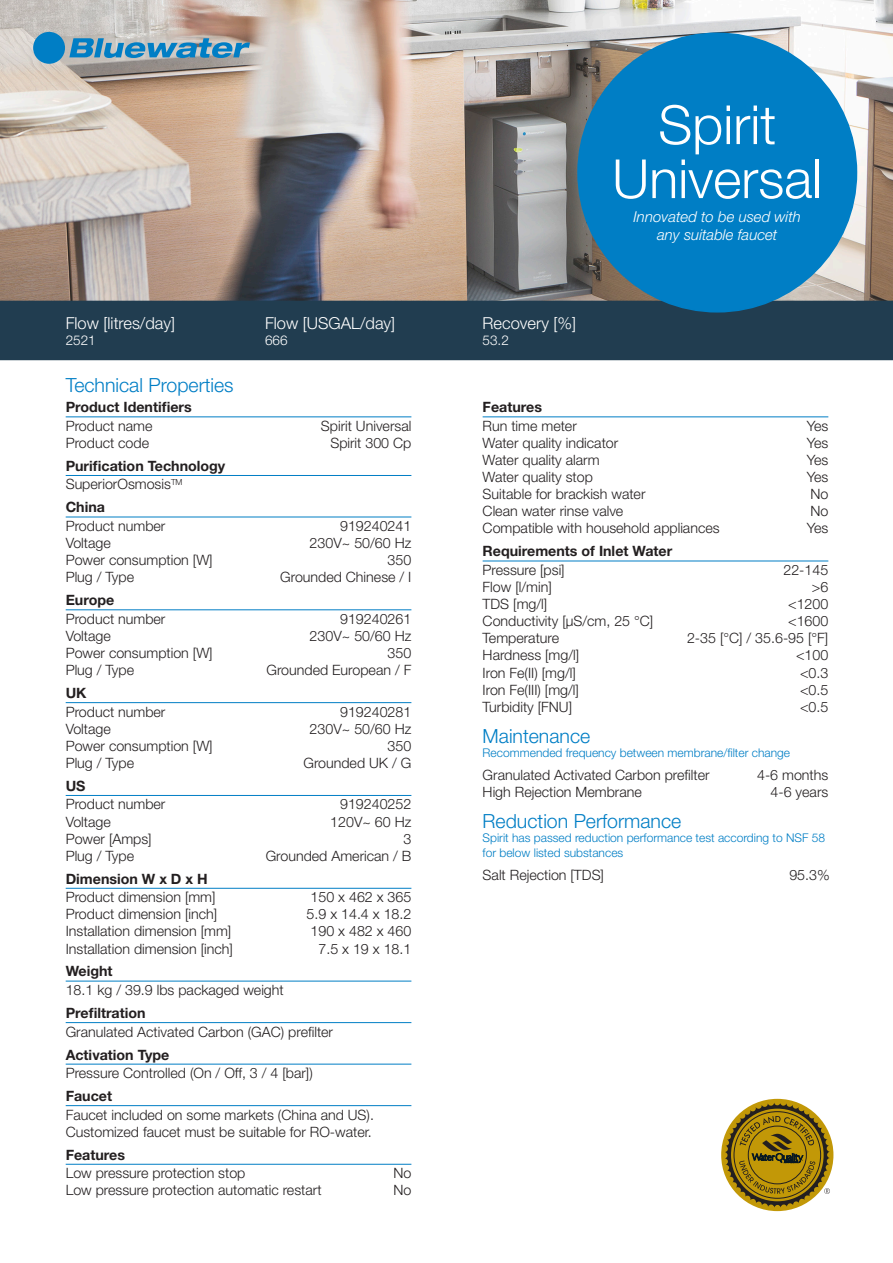
<style>
.page{position:relative;width:893px;height:1263px;background:#fff}
.page>*{position:absolute;margin:0;border:0;box-sizing:border-box;transform-origin:0 0}
.t1{font:300 54px "Helvetica Neue LT Std";color:#fff}
.t2{font:300 19.5px "Helvetica Neue LT Std";color:#007ec5}
.t3{font:300 16.5px "Helvetica Neue LT Std";color:#fff}
.t4{font:italic 300 15px "Helvetica Neue LT Std";color:#fff}
.t5{font:300 14.25px/17.1px "Helvetica Neue LT Std";color:#231f20}
.t6{font:700 14.25px "Helvetica Neue LT Std";color:#231f20}
.t7{font:300 13.5px "Helvetica Neue LT Std";color:#fff}
.t8{font:300 12px/14.4px "Helvetica Neue LT Std";color:#007ec5}
</style>
<div class="page">
<hr style="left:483px;top:561px;width:345px;height:1px;background:#007ec5">
<hr style="left:66px;top:1164px;width:345px;height:1px;background:#007ec5">
<hr style="left:66px;top:1105px;width:345px;height:1px;background:#007ec5">
<hr style="left:66px;top:1064px;width:345px;height:1px;background:#007ec5">
<hr style="left:66px;top:1022px;width:345px;height:1px;background:#007ec5">
<hr style="left:66px;top:981px;width:345px;height:1px;background:#007ec5">
<hr style="left:66px;top:609px;width:345px;height:1px;background:#007ec5">
<hr style="left:66px;top:475px;width:345px;height:1px;background:#007ec5">
<hr style="left:66px;top:416px;width:345px;height:1px;background:#007ec5">
<hr style="left:66px;top:517px;width:345px;height:1px;background:#007ec5">
<hr style="left:66px;top:795px;width:345px;height:1px;background:#007ec5">
<hr style="left:66px;top:702px;width:345px;height:1px;background:#007ec5">
<hr style="left:66px;top:888px;width:345px;height:1px;background:#007ec5">
<hr style="left:483px;top:416px;width:345px;height:1px;background:#007ec5">
<div style="left:721px;top:1099px;width:112px;height:112px;background:#c29807;border-radius:50%"></div>
<svg style="left:725px;top:1103px;width:105px;height:104px"></svg>
<img style="left:0;top:0;width:893px;height:301px">
<div style="left:1px;top:301px;width:891px;height:58px;background:#213d50"></div>
<div style="left:0;top:301px;width:893px;height:59px;border:2px solid #213d50"></div>
<div style="left:33px;top:32px;width:32px;height:32px;background:#007ec5;border-radius:50%"></div>
<svg style="left:69px;top:38px;width:181px;height:20px;background:#629ebf"></svg>
<div style="left:578px;top:33px;width:278px;height:279px;background:#007ec5;border-radius:50%"></div>
<p class="t3" style="left:66px;top:313px;width:111px">Flow [litres/day]</p>
<p class="t7" style="left:66px;top:332px;width:32px">2521</p>
<p class="t2" style="left:66px;top:373px;width:169px">Technical Properties</p>
<p class="t6" style="left:66px;top:398px;width:128px">Product Identifiers</p>
<p class="t5" style="left:66px;top:417px;width:88px">Product name</p>
<p class="t5" style="left:66px;top:434px;width:85px">Product code</p>
<p class="t6" style="left:66px;top:457px;width:161px">Purification Technology</p>
<p class="t5" style="left:66px;top:475px;width:118px">SuperiorOsmosis<sup>TM</sup></p>
<p class="t6" style="left:66px;top:498px;width:41px">China</p>
<p class="t5" style="left:66px;top:517px;width:101px">Product number</p>
<p class="t5" style="left:66px;top:534px;width:47px">Voltage</p>
<p class="t5" style="left:66px;top:551px;width:149px">Power consumption [W]</p>
<p class="t5" style="left:66px;top:568px;width:70px">Plug / Type</p>
<p class="t6" style="left:66px;top:591px;width:50px">Europe</p>
<p class="t5" style="left:66px;top:610px;width:101px">Product number</p>
<p class="t5" style="left:66px;top:627px;width:47px">Voltage</p>
<p class="t5" style="left:66px;top:644px;width:149px">Power consumption [W]</p>
<p class="t5" style="left:66px;top:661px;width:70px">Plug / Type</p>
<p class="t6" style="left:66px;top:684px;width:22px">UK</p>
<p class="t5" style="left:66px;top:703px;width:101px">Product number</p>
<p class="t5" style="left:66px;top:720px;width:47px">Voltage</p>
<p class="t5" style="left:66px;top:737px;width:149px">Power consumption [W]</p>
<p class="t5" style="left:66px;top:754px;width:70px">Plug / Type</p>
<p class="t6" style="left:66px;top:777px;width:21px">US</p>
<p class="t5" style="left:66px;top:795px;width:101px">Product number</p>
<p class="t5" style="left:66px;top:812px;width:47px">Voltage</p>
<p class="t5" style="left:66px;top:830px;width:88px">Power [Amps]</p>
<p class="t5" style="left:66px;top:847px;width:70px">Plug / Type</p>
<p class="t6" style="left:66px;top:870px;width:143px">Dimension W x D x H</p>
<p class="t5" style="left:66px;top:888px;width:151px">Product dimension [mm]</p>
<p class="t5" style="left:66px;top:905px;width:153px">Product dimension [inch]</p>
<p class="t5" style="left:66px;top:922px;width:167px">Installation dimension [mm]</p>
<p class="t5" style="left:66px;top:940px;width:169px">Installation dimension [inch]</p>
<p class="t6" style="left:66px;top:962px;width:48px">Weight</p>
<p class="t3" style="left:265px;top:313px;width:132px">Flow [USGAL/day]</p>
<p class="t7" style="left:265px;top:332px;width:24px">666</p>
<p class="t5" style="left:321px;top:417px;width:92px">Spirit Universal</p>
<p class="t5" style="left:330px;top:434px;width:83px">Spirit 300 Cp</p>
<p class="t5" style="left:340px;top:517px;width:73px">919240241</p>
<p class="t5" style="left:310px;top:534px;width:103px">230V~ 50/60 Hz</p>
<p class="t5" style="left:388px;top:551px;width:25px">350</p>
<p class="t5" style="left:280px;top:568px;width:133px">Grounded Chinese / I</p>
<p class="t5" style="left:340px;top:610px;width:73px">919240261</p>
<p class="t5" style="left:310px;top:627px;width:103px">230V~ 50/60 Hz</p>
<p class="t5" style="left:388px;top:644px;width:25px">350</p>
<p class="t5" style="left:266px;top:661px;width:146px">Grounded European / F</p>
<p class="t5" style="left:340px;top:703px;width:73px">919240281</p>
<p class="t5" style="left:310px;top:720px;width:103px">230V~ 50/60 Hz</p>
<p class="t5" style="left:388px;top:737px;width:25px">350</p>
<p class="t5" style="left:303px;top:754px;width:109px">Grounded UK / G</p>
<p class="t5" style="left:340px;top:795px;width:73px">919240252</p>
<p class="t5" style="left:330px;top:812px;width:83px">120V~ 60 Hz</p>
<p class="t5" style="left:403px;top:830px;width:9px">3</p>
<p class="t5" style="left:266px;top:847px;width:147px">Grounded American / B</p>
<p class="t5" style="left:311px;top:888px;width:102px">150 x 462 x 365</p>
<p class="t5" style="left:307px;top:905px;width:106px">5.9 x 14.4 x 18.2</p>
<p class="t5" style="left:311px;top:922px;width:102px">190 x 482 x 460</p>
<p class="t5" style="left:318px;top:940px;width:94px">7.5 x 19 x 18.1</p>
<p class="t5" style="left:66px;top:981px;width:220px">18.1 kg / 39.9 lbs packaged weight</p>
<p class="t6" style="left:66px;top:1004px;width:81px">Prefiltration</p>
<p class="t5" style="left:66px;top:1023px;width:269px">Granulated Activated Carbon (GAC) prefi lter</p>
<p class="t6" style="left:66px;top:1045px;width:105px">Activation Type</p>
<p class="t5" style="left:66px;top:1064px;width:249px">Pressure Controlled (On / Off, 3 / 4 [bar])</p>
<p class="t6" style="left:66px;top:1087px;width:48px">Faucet</p>
<p class="t5" style="left:66px;top:1106px;width:310px">Faucet included on some markets (China and US).<br>Customized faucet must be suitable for RO-water.</p>
<p class="t6" style="left:66px;top:1146px;width:61px">Features</p>
<p class="t5" style="left:66px;top:1164px;width:181px">Low pressure protection stop</p>
<p class="t5" style="left:66px;top:1181px;width:257px">Low pressure protection automatic restart</p>
<p class="t5" style="left:393px;top:1164px;width:19px">No</p>
<p class="t5" style="left:393px;top:1181px;width:19px">No</p>
<p class="t3" style="left:483px;top:313px;width:95px">Recovery [%]</p>
<p class="t7" style="left:483px;top:332px;width:28px">53.2</p>
<p class="t6" style="left:483px;top:398px;width:61px">Features</p>
<p class="t1" style="left:658px;top:92px;width:119px">Spirit</p>
<p class="t1" style="left:612px;top:146px;width:212px">Universal</p>
<p class="t4" style="left:634px;top:207px;width:169px">Innovated to be used with</p>
<p class="t4" style="left:657px;top:225px;width:122px">any suitable faucet</p>
<p class="t5" style="left:483px;top:417px;width:96px">Run time meter</p>
<p class="t5" style="left:483px;top:434px;width:137px">Water quality indicator</p>
<p class="t5" style="left:483px;top:451px;width:118px">Water quality alarm</p>
<p class="t5" style="left:483px;top:468px;width:112px">Water quality stop</p>
<p class="t5" style="left:483px;top:485px;width:164px">Suitable for brackish water</p>
<p class="t5" style="left:483px;top:502px;width:142px">Clean water rinse valve</p>
<p class="t5" style="left:483px;top:519px;width:239px">Compatible with household appliances</p>
<p class="t6" style="left:483px;top:542px;width:191px">Requirements of Inlet Water</p>
<p class="t5" style="left:807px;top:417px;width:23px">Yes</p>
<p class="t5" style="left:807px;top:434px;width:23px">Yes</p>
<p class="t5" style="left:807px;top:451px;width:23px">Yes</p>
<p class="t5" style="left:807px;top:468px;width:23px">Yes</p>
<p class="t5" style="left:810px;top:485px;width:19px">No</p>
<p class="t5" style="left:810px;top:502px;width:19px">No</p>
<p class="t5" style="left:807px;top:519px;width:23px">Yes</p>
<p class="t5" style="left:483px;top:561px;width:84px">Pressure [psi]</p>
<p class="t5" style="left:483px;top:578px;width:71px">Flow [l/min]</p>
<p class="t5" style="left:483px;top:595px;width:66px">TDS [mg/l]</p>
<p class="t5" style="left:483px;top:612px;width:172px">Conductivity [µS/cm, 25 °C]</p>
<p class="t5" style="left:483px;top:629px;width:78px">Temperature</p>
<p class="t5" style="left:483px;top:646px;width:98px">Hardness [mg/l]</p>
<p class="t5" style="left:483px;top:664px;width:95px">Iron Fe(II) [mg/l]</p>
<p class="t5" style="left:483px;top:681px;width:98px">Iron Fe(III) [mg/l]</p>
<p class="t5" style="left:483px;top:698px;width:91px">Turbidity [FNU]</p>
<p class="t5" style="left:783px;top:561px;width:46px">22-145</p>
<p class="t5" style="left:812px;top:578px;width:18px">&gt;6</p>
<p class="t5" style="left:788px;top:595px;width:42px">&lt;1200</p>
<p class="t5" style="left:788px;top:612px;width:42px">&lt;1600</p>
<p class="t5" style="left:687px;top:629px;width:143px">2-35 [°C] / 35.6-95 [°F]</p>
<p class="t5" style="left:796px;top:646px;width:34px">&lt;100</p>
<p class="t5" style="left:800px;top:664px;width:30px">&lt;0.3</p>
<p class="t5" style="left:800px;top:681px;width:30px">&lt;0.5</p>
<p class="t5" style="left:800px;top:698px;width:30px">&lt;0.5</p>
<p class="t2" style="left:483px;top:724px;width:109px">Maintenance</p>
<p class="t8" style="left:483px;top:745px;width:309px">Recommended frequency between membrane/filter change</p>
<p class="t5" style="left:483px;top:766px;width:229px">Granulated Activated Carbon prefilter</p>
<p class="t5" style="left:483px;top:783px;width:161px">High Rejection Membrane</p>
<p class="t5" style="left:757px;top:766px;width:73px">4-6 months</p>
<p class="t5" style="left:770px;top:783px;width:59px">4-6 years</p>
<p class="t2" style="left:483px;top:809px;width:200px">Reduction Performance</p>
<p class="t8" style="left:483px;top:831px;width:344px">Spirit has passed reduction performance test according to NSF 58 for below listed substances</p>
<p class="t5" style="left:483px;top:866px;width:123px">Salt Rejection [TDS]</p>
<p class="t5" style="left:789px;top:866px;width:42px">95.3%</p>
</div>
